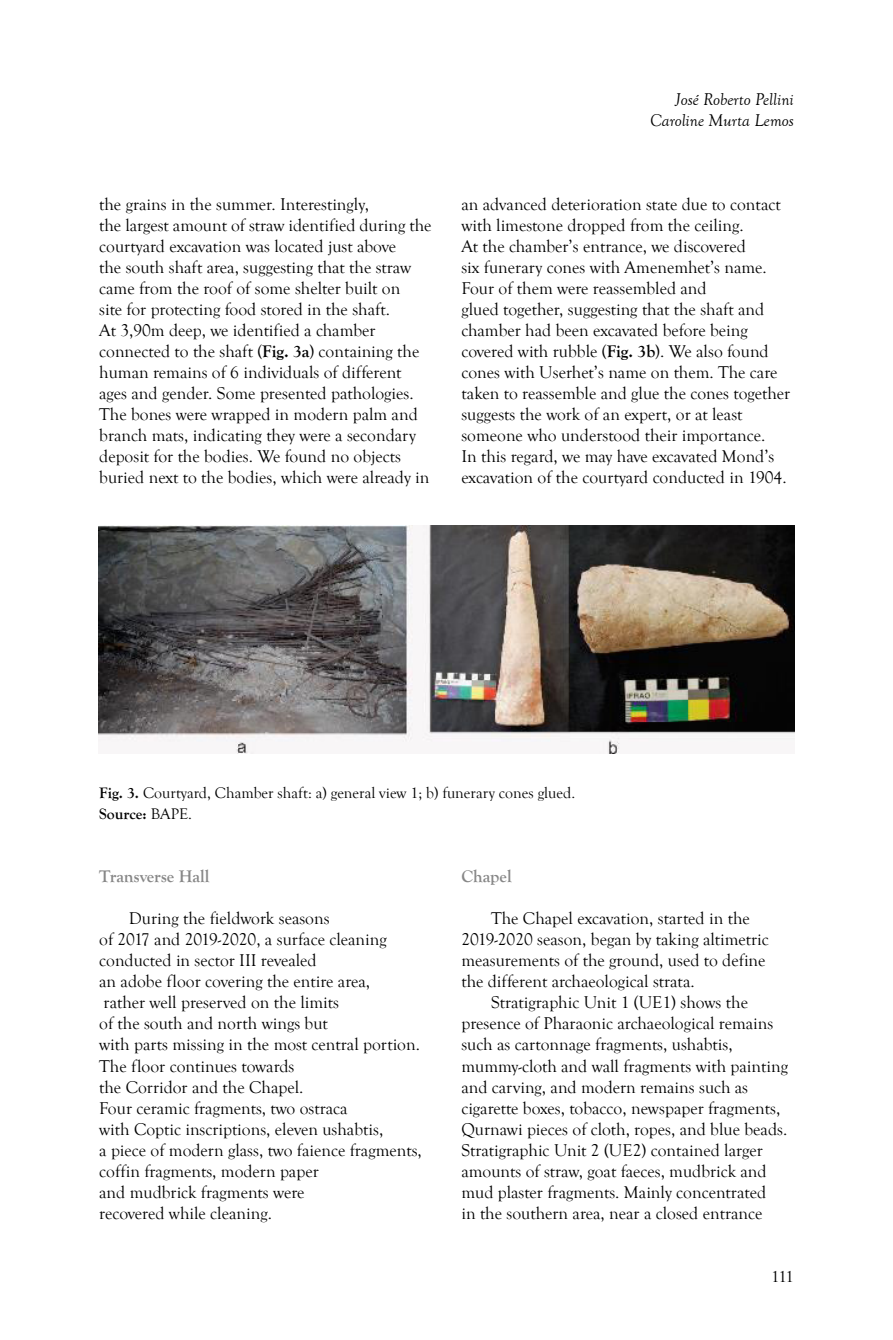
<style>
.page{position:relative;width:893px;height:1340px;background:#fff}
.page>*{position:absolute;margin:0;border:0;box-sizing:border-box;transform-origin:0 0}
.t1{font:17.5px/21px "Goudy Old Style T";color:#000}
.t2{font:italic 17.5px/21px "Goudy Old Style T";color:#000;text-align:right}
.t3{font:700 17.5px "Goudy Old Style T";color:#878787}
.t4{font:16.62px "Goudy Old Style T";color:#000}
.t5{font:15.75px/21px "Goudy Old Style T";color:#000}
.s1{font-weight:700}
</style>
<div class="page">
<img style="left:99px;top:525px;width:695px;height:228px">
<p class="t2" style="left:650px;top:89px;width:145px">José Roberto Pellini<br>Caroline Murta Lemos</p>
<p class="t1" style="left:99px;top:194px;width:334px">the grains in the summer. Interestingly,<br>the largest amount of straw identified during the courtyard excavation was located just above<br>the south shaft area, suggesting that the straw came from the roof of some shelter built on<br>site for protecting food stored in the shaft.<br>At 3,90m deep, we identified a chamber connected to the shaft (<span class="s1">Fig. 3a</span>) containing the human remains of 6 individuals of different ages and gender. Some presented pathologies.<br>The bones were wrapped in modern palm and branch mats, indicating they were a secondary deposit for the bodies. We found no objects buried next to the bodies, which were already in</p>
<p class="t1" style="left:461px;top:194px;width:330px">an advanced deterioration state due to contact with limestone dropped from the ceiling.<br>At the chamber’s entrance, we discovered<br>six funerary cones with Amenemhet’s name.<br>Four of them were reassembled and<br>glued together, suggesting that the shaft and chamber had been excavated before being covered with rubble (<span class="s1">Fig. 3b</span>). We also found cones with Userhet’s name on them. The care taken to reassemble and glue the cones together suggests the work of an expert, or at least someone who understood their importance.<br>In this regard, we may have excavated Mond’s excavation of the courtyard conducted in 1904.</p>
<p class="t5" style="left:99px;top:783px;width:477px"><span class="s1">Fig. 3.</span> Courtyard, Chamber shaft: a) general view 1; b) funerary cones glued.<br><span class="s1">Source:</span> BAPE.</p>
<p class="t3" style="left:99px;top:866px;width:112px">Transverse Hall</p>
<p class="t1" style="left:99px;top:908px;width:324px;text-indent:30px">During the fieldwork seasons<br>of 2017 and 2019-2020, a surface cleaning conducted in sector III revealed<br>an adobe floor covering the entire area,<br>rather well preserved on the limits<br>of the south and north wings but<br>with parts missing in the most central portion.<br>The floor continues towards<br>the Corridor and the Chapel.<br>Four ceramic fragments, two ostraca<br>with Coptic inscriptions, eleven ushabtis,<br>a piece of modern glass, two faience fragments, coffin fragments, modern paper<br>and mudbrick fragments were<br>recovered while cleaning.</p>
<p class="t3" style="left:461px;top:866px;width:52px">Chapel</p>
<p class="t1" style="left:461px;top:908px;width:309px;text-indent:30px">The Chapel excavation, started in the 2019-2020 season, began by taking altimetric measurements of the ground, used to define the different archaeological strata.</p>
<p class="t1" style="left:461px;top:992px;width:328px;text-indent:30px">Stratigraphic Unit 1 (UE1) shows the presence of Pharaonic archaeological remains such as cartonnage fragments, ushabtis, mummy-cloth and wall fragments with painting and carving, and modern remains such as cigarette boxes, tobacco, newspaper fragments, Qurnawi pieces of cloth, ropes, and blue beads.<br>Stratigraphic Unit 2 (UE2) contained larger amounts of straw, goat faeces, mudbrick and mud plaster fragments. Mainly concentrated<br>in the southern area, near a closed entrance</p>
<p class="t4" style="left:771px;top:1266px;width:24px">111</p>
</div>
